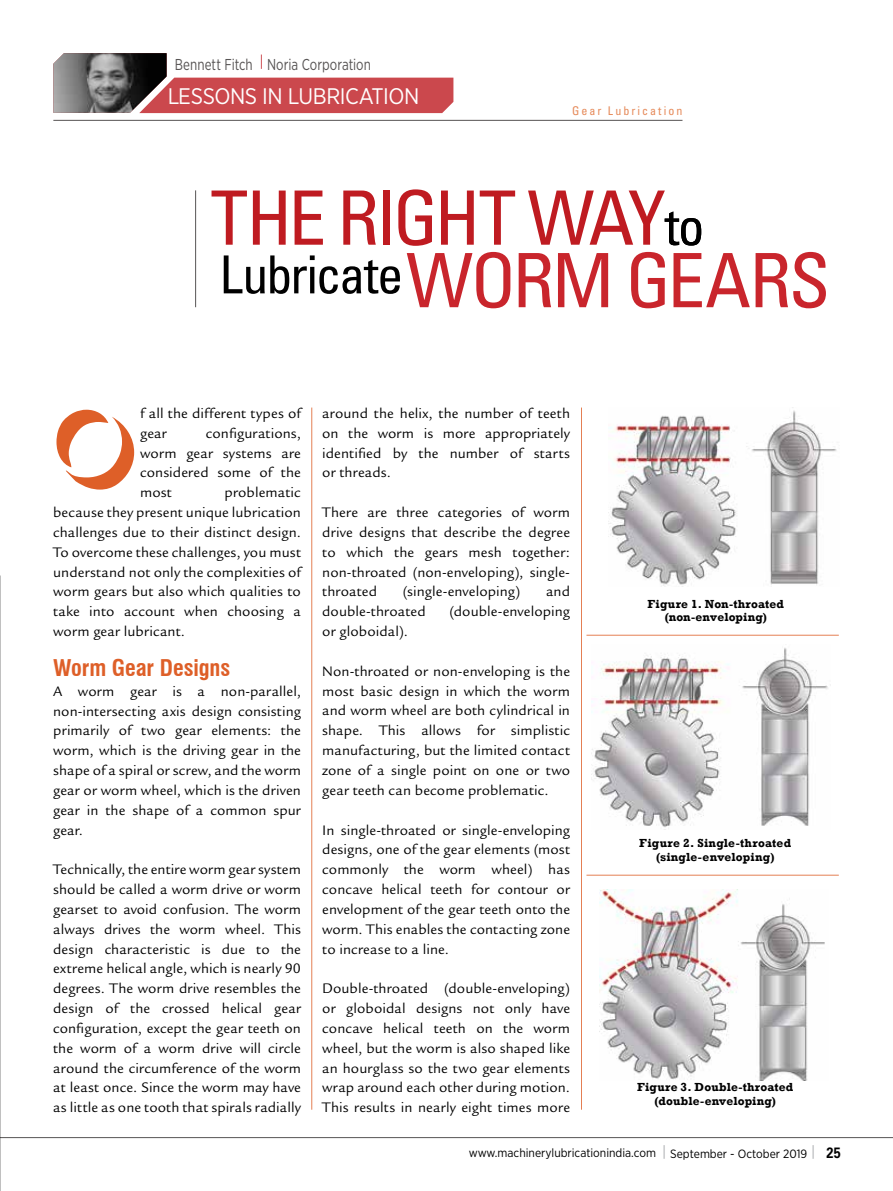
<style>
.page{position:relative;width:893px;height:1191px;background:#fff}
.page>*{position:absolute;margin:0;border:0;box-sizing:border-box;transform-origin:0 0}
.t1{font:109.35px "Ultra Shadow";color:#de5f28}
.t2{font:condensed 75px "Univers LT Std";letter-spacing:-.05em;color:#bf1b21}
.t3{font:condensed 52.5px "Univers LT Std";letter-spacing:-.035em;color:#000}
.t4{font:22.5px "Gotham Narrow";letter-spacing:-.02em;color:#fff}
.t5{font:700 condensed 22.5px "Swiss 721 BT";letter-spacing:-.005em;color:#de5f28}
.t6{font:15.75px "Gotham Narrow";color:#575454;scale:.85 1}
.t7{font:15px/19.8px "Legacy Sans Std";letter-spacing:.005em;color:#000;text-align:justify}
.t8{font:700 12px/13.5px "Rockwell";letter-spacing:.015em;color:#000;text-align:center}
.t9{font:12px "Gotham Narrow";color:#000}
.t10{font:condensed 12px "Univers LT Std";letter-spacing:.17em;color:#e68b5b}
.s1{font-size:52.5px;color:#000}
.s2{font-size:75px;color:#c9252c}
.s3{font-size:15px;color:#a7a9ac}
.s4{font-family:"Univers LT Std";font-weight:700;font-size:15px}
</style>
<div class="page">
<hr style="left:0;top:1137px;width:893px;height:1px;background:#575454">
<div style="left:167px;top:77px;width:286px;height:36px;background:#cb484d"></div>
<img style="left:53px;top:53px;width:114px;height:60px">
<hr style="left:53px;top:120px;width:629px;height:1px;background:#575454">
<hr style="left:195px;top:190px;width:1px;height:117px;background:#575454">
<hr style="left:311px;top:407px;width:1px;height:702px;background:#de5f28">
<hr style="left:581px;top:407px;width:1px;height:702px;background:#de5f28">
<hr style="left:586px;top:874px;width:253px;height:1px;background:#de5f28">
<img style="left:592px;top:648px;width:236px;height:179px">
<img style="left:600px;top:889px;width:225px;height:191px">
<img style="left:608px;top:407px;width:229px;height:180px">
<hr style="left:586px;top:635px;width:253px;height:1px;background:#de5f28">
<p class="t6" style="left:175px;top:55px;width:232px">Bennett Fitch <sup>|</sup> Noria Corporation</p>
<h3 class="t4" style="left:167px;top:82px;width:254px">LESSONS IN LUBRICATION</h3>
<p class="t10" style="left:572px;top:103px;width:112px">Gear Lubrication</p>
<h2 class="t2" style="left:210px;top:170px;width:495px">THE RIGHT WAY <span class="s1">to</span></h2>
<h3 class="t3" style="left:219px;top:241px;width:612px">Lubricate<span class="s2">WORM GEARS</span></h3>
<p class="t7" style="left:140px;top:403px;width:162px">f all the different types of gear</p>
<h1 class="t1" style="left:52px;top:377px;width:88px">O</h1>
<p class="t7" style="left:140px;top:423px;width:162px;text-indent:66px">configurations, worm gear systems are considered some of the most</p>
<p class="t7" style="left:53px;top:483px;width:249px;text-indent:171px">problematic because they present unique lubrication challenges due to their distinct design.<br>To overcome these challenges, you must understand not only the complexities of worm gears but also which qualities to take into account when choosing a worm gear lubricant.</p>
<h3 class="t5" style="left:53px;top:654px;width:179px">Worm Gear Designs</h3>
<p class="t7" style="left:53px;top:681px;width:249px">A worm gear is a non-parallel, non-intersecting axis design consisting primarily of two gear elements: the worm, which is the driving gear in the shape of a spiral or screw, and the worm gear or worm wheel, which is the driven gear in the shape of a common spur gear.</p>
<p class="t7" style="left:53px;top:859px;width:249px">Technically, the entire worm gear system should be called a worm drive or worm gearset to avoid confusion. The worm always drives the worm wheel. This design characteristic is due to the extreme helical angle, which is nearly 90 degrees. The worm drive resembles the design of the crossed helical gear configuration, except the gear teeth on the worm of a worm drive will circle around the circumference of the worm at least once. Since the worm may have as little as one tooth that spirals radially</p>
<p class="t7" style="left:322px;top:403px;width:249px">around the helix, the number of teeth on the worm is more appropriately identified by the number of starts or threads.</p>
<p class="t7" style="left:322px;top:502px;width:249px">There are three categories of worm drive designs that describe the degree to which the gears mesh together: non-throated (non-enveloping), single&shy;throated</p>
<p class="t7" style="left:403px;top:582px;width:119px">(single-enveloping)</p>
<p class="t7" style="left:546px;top:582px;width:26px">and</p>
<p class="t7" style="left:322px;top:602px;width:105px">double-throated</p>
<p class="t7" style="left:449px;top:602px;width:122px">(double-enveloping</p>
<p class="t7" style="left:322px;top:621px;width:87px">or globoidal).</p>
<p class="t7" style="left:322px;top:661px;width:249px">Non-throated or non-enveloping is the most basic design in which the worm and worm wheel are both cylindrical in shape. This allows for simplistic manufacturing, but the limited contact zone of a single point on one or two gear teeth can become problematic.</p>
<p class="t7" style="left:322px;top:820px;width:249px">In single-throated or single-enveloping designs, one of the gear elements (most commonly the worm wheel) has concave helical teeth for contour or envelopment of the gear teeth onto the worm. This enables the contacting zone to increase to a line.</p>
<p class="t7" style="left:322px;top:978px;width:249px">Double-throated (double-enveloping) or globoidal designs not only have concave helical teeth on the worm wheel, but the worm is also shaped like an hourglass so the two gear elements wrap around each other during motion.<br>This results in nearly eight times more</p>
<p class="t8" style="left:647px;top:597px;width:138px">Figure 1. Non-throated (non-enveloping)</p>
<p class="t8" style="left:639px;top:836px;width:153px">Figure 2. Single-throated (single-enveloping)</p>
<p class="t8" style="left:637px;top:1080px;width:158px">Figure 3. Double-throated (double-enveloping)</p>
<p class="t9" style="left:469px;top:1145px;width:373px">www.machinerylubricationindia.com <span class="s3">|</span> September - October 2019 <span class="s3">|</span> <span class="s4">25</span></p>
</div>
